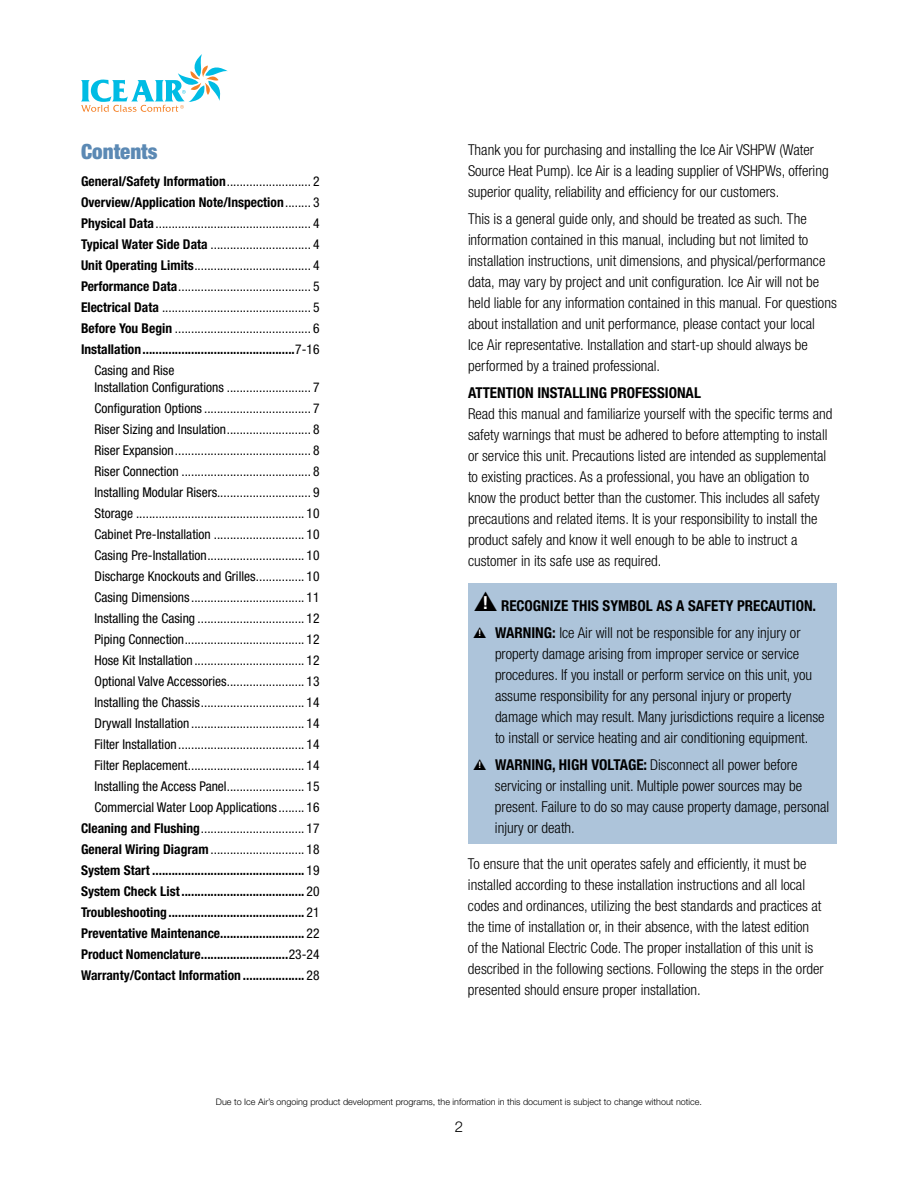
<style>
.page{position:relative;width:918px;height:1188px;background:#fff}
.page>*{position:absolute;margin:0;border:0;box-sizing:border-box;transform-origin:0 0}
.t1{font:900 condensed 21px "Helvetica Neue LT Std";color:#5b89b4}
.t2{font:300 condensed 15px/21px "Helvetica Neue LT Std";color:#000}
.t3{font:700 condensed 15px/27px "Helvetica Neue LT Std";color:#000}
.t4{font:300 15px "Helvetica Neue LT Std";color:#000}
.t5{font:condensed 13.5px/21px "Helvetica Neue LT Std";color:#000;text-align:right}
.t6{font:700 condensed 13.5px "Helvetica Neue LT Std";color:#000}
.t7{font:300 9px "Helvetica Neue LT Std";color:#000}
.s1{font-weight:700}
.s2{font-weight:400}
.s3{font-size:18px;color:#fff}
.s4{font-size:9px;color:#fff}
.s5{font-weight:300}
.s6{font-weight:700;font-size:9px;color:#fff}
</style>
<div class="page">
<svg style="left:81px;top:54px;width:147px;height:58px"></svg>
<div style="left:468px;top:584px;width:369px;height:260px;background:#adc4da"></div>
<h1 class="t1" style="left:81px;top:139px;width:78px">Contents</h1>
<p class="t5" style="left:81px;top:171px;width:240px"><span class="s1">General/Safety Information</span>.......................... 2</p>
<p class="t6" style="left:81px;top:194px;width:240px">Overview/Application Note/Inspection<span class="s2">........ 3</span></p>
<p class="t5" style="left:81px;top:213px;width:240px"><span class="s1">Physical Data</span>................................................ 4</p>
<p class="t5" style="left:81px;top:234px;width:240px"><span class="s1">Typical Water Side Data</span> ............................... 4</p>
<p class="t5" style="left:81px;top:255px;width:240px"><span class="s1">Unit Operating Limits</span>.................................... 4</p>
<p class="t5" style="left:81px;top:276px;width:240px"><span class="s1">Performance Data</span>......................................... 5</p>
<p class="t5" style="left:81px;top:297px;width:240px"><span class="s1">Electrical Data</span> .............................................. 5</p>
<p class="t5" style="left:81px;top:318px;width:240px"><span class="s1">Before You Begin</span> .......................................... 6</p>
<p class="t6" style="left:81px;top:341px;width:240px">Installation...............................................<span class="s2">7-16</span></p>
<p class="t5" style="left:94px;top:360px;width:81px">Casing and Rise</p>
<p class="t5" style="left:81px;top:376px;width:240px">Installation Configurations .......................... 7<br>Configuration Options ................................. 7<br>Riser Sizing and Insulation.......................... 8<br>Riser Expansion.......................................... 8<br>Riser Connection ........................................ 8<br>Installing Modular Risers............................. 9<br>Storage .................................................... 10<br>Cabinet Pre-Installation ............................ 10<br>Casing Pre-Installation.............................. 10<br>Discharge Knockouts and Grilles............... 10<br>Casing Dimensions................................... 11<br>Installing the Casing ................................. 12<br>Piping Connection..................................... 12<br>Hose Kit Installation .................................. 12<br>Optional Valve Accessories........................ 13<br>Installing the Chassis................................ 14<br>Drywall Installation ................................... 14<br>Filter Installation ....................................... 14<br>Filter Replacement.................................... 14<br>Installing the Access Panel........................ 15<br>Commercial Water Loop Applications ........ 16<br><span class="s1">Cleaning and Flushing</span>................................ 17<br><span class="s1">General Wiring Diagram</span>............................. 18<br><span class="s1">System Start ...............................................</span> 19<br><span class="s1">System Check List......................................</span> 20<br><span class="s1">Troubleshooting..........................................</span> 21<br><span class="s1">Preventative Maintenance..........................</span> 22<br><span class="s1">Product Nomenclature...........................</span>23-24<br><span class="s1">Warranty/Contact Information ...................</span> 28</p>
<p class="t2" style="left:468px;top:139px;width:362px">Thank you for purchasing and installing the Ice Air VSHPW (Water<br>Source Heat Pump). Ice Air is a leading supplier of VSHPWs, offering superior quality, reliability and efficiency for our customers.</p>
<p class="t2" style="left:468px;top:208px;width:370px">This is a general guide only, and should be treated as such. The information contained in this manual, including but not limited to installation instructions, unit dimensions, and physical/performance data, may vary by project and unit configuration. Ice Air will not be held liable for any information contained in this manual. For questions about installation and unit performance, please contact your local<br>Ice Air representative. Installation and start-up should always be performed by a trained professional.</p>
<p class="t3" style="left:468px;top:379px;width:234px">ATTENTION INSTALLING PROFESSIONAL</p>
<p class="t2" style="left:468px;top:403px;width:366px">Read this manual and familiarize yourself with the specific terms and safety warnings that must be adhered to before attempting to install or service this unit. Precautions listed are intended as supplemental to existing practices. As a professional, you have an obligation to know the product better than the customer. This includes all safety precautions and related items. It is your responsibility to install the product safely and know it well enough to be able to instruct a customer in its safe use as required.</p>
<p class="t3" style="left:478px;top:592px;width:339px"><span class="s3">!</span> RECOGNIZE THIS SYMBOL AS A SAFETY PRECAUTION. <span class="s4">!</span> WARNING: <span class="s5">Ice Air will not be responsible for any injury or</span></p>
<p class="t2" style="left:495px;top:643px;width:331px">property damage arising from improper service or service procedures. If you install or perform service on this unit, you assume responsibility for any personal injury or property damage which may result. Many jurisdictions require a license to install or service heating and air conditioning equipment.</p>
<p class="t2" style="left:495px;top:754px;width:336px;text-indent:-17px"><span class="s6">!</span> <span class="s1">WARNING, HIGH VOLTAGE:</span> Disconnect all power before servicing or installing unit. Multiple power sources may be present. Failure to do so may cause property damage, personal injury or death.</p>
<p class="t2" style="left:468px;top:853px;width:357px">To ensure that the unit operates safely and efficiently, it must be installed according to these installation instructions and all local codes and ordinances, utilizing the best standards and practices at the time of installation or, in their absence, with the latest edition<br>of the National Electric Code. The proper installation of this unit is described in the following sections. Following the steps in the order presented should ensure proper installation.</p>
<p class="t7" style="left:216px;top:1097px;width:488px">Due to Ice Air’s ongoing product development programs, the information in this document is subject to change without notice.</p>
<p class="t4" style="left:455px;top:1118px;width:10px">2</p>
</div>
